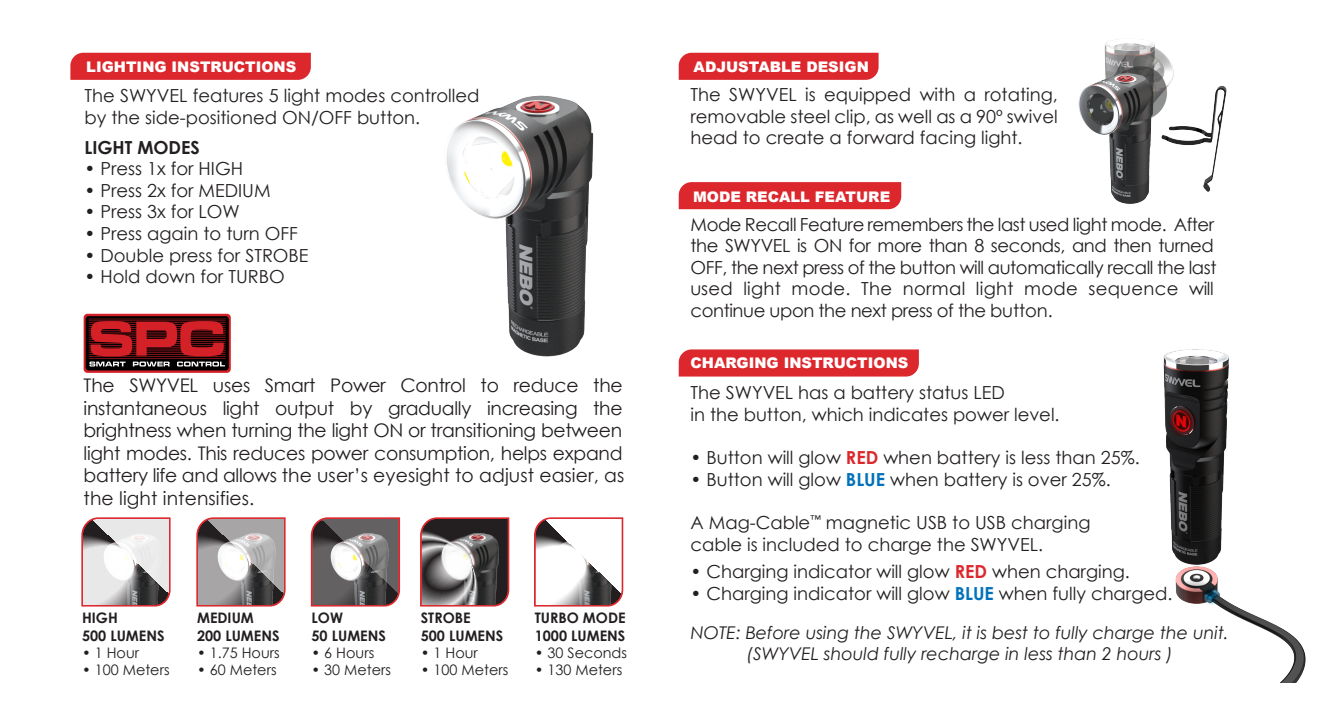
<style>
.page{position:relative;width:1319px;height:723px;background:#fff}
.page>*{position:absolute;margin:0;border:0;box-sizing:border-box;transform-origin:0 0}
.t1{font:18.6px/22.5px "Century Gothic";letter-spacing:-.015em;color:#231f20}
.t2{font:18px/21.6px "Century Gothic";color:#231f20}
.t3{font:18px/21.6px "Century Gothic";letter-spacing:-.025em;color:#231f20}
.t4{font:700 18px "Century Gothic";color:#231f20}
.t5{font:italic 17.4px/21px "Century Gothic";color:#231f20;text-align:center}
.t6{font:900 14.7px "Arial";color:#fff}
.t7{font:14.4px "Century Gothic";color:#231f20}
.t8{font:700 14.4px/17.4px "Century Gothic";color:#231f20}
.s1{font-weight:700;color:#dc272d}
.s2{font-weight:700;color:#0072bc}
</style>
<div class="page">
<img style="left:884px;top:349px;width:422px;height:333px">
<svg style="left:1166px;top:406px;width:30px;height:31px"></svg>
<svg style="left:884px;top:529px;width:385px;height:119px"></svg>
<div style="left:678px;top:349px;width:240px;height:27px;background:#dc272d"></div>
<div style="left:678px;top:53px;width:200px;height:27px;background:#dc272d"></div>
<div style="left:70px;top:53px;width:241px;height:27px;background:#dc272d"></div>
<div style="left:678px;top:182px;width:223px;height:27px;background:#dc272d"></div>
<svg style="left:81px;top:517px;width:90px;height:90px"></svg>
<svg style="left:196px;top:517px;width:90px;height:90px;background:#a59797"></svg>
<svg style="left:310px;top:517px;width:91px;height:90px;background:#817273"></svg>
<svg style="left:534px;top:517px;width:90px;height:90px"></svg>
<svg style="left:420px;top:517px;width:90px;height:90px;background:#736364"></svg>
<img style="left:446px;top:95px;width:148px;height:262px">
<svg style="left:84px;top:314px;width:147px;height:59px"></svg>
<svg style="left:86px;top:316px;width:143px;height:54px;background:#721a1e"></svg>
<img style="left:1078px;top:39px;width:94px;height:165px">
<img style="left:1160px;top:66px;width:67px;height:129px">
<hr style="left:658px;top:10px;width:3px;height:18px;background:#00aeef">
<hr style="left:658px;top:695px;width:3px;height:18px;background:#00aeef">
<p class="t6" style="left:86px;top:56px;width:211px">LIGHTING INSTRUCTIONS</p>
<p class="t2" style="left:84px;top:84px;width:396px">The SWYVEL features 5 light modes controlled by the side-positioned ON/OFF button.</p>
<p class="t4" style="left:84px;top:133px;width:117px">LIGHT MODES</p>
<p class="t2" style="left:84px;top:158px;width:160px">• Press 1x for HIGH</p>
<p class="t2" style="left:84px;top:179px;width:188px">• Press 2x for MEDIUM</p>
<p class="t2" style="left:84px;top:201px;width:157px">• Press 3x for LOW</p>
<p class="t2" style="left:84px;top:222px;width:215px">• Press again to turn OFF</p>
<p class="t2" style="left:84px;top:244px;width:225px">• Double press for STROBE</p>
<p class="t2" style="left:84px;top:266px;width:202px">• Hold down for TURBO</p>
<p class="t1" style="left:84px;top:374px;width:542px">The SWYVEL uses Smart Power Control to reduce the instantaneous light output by gradually increasing the brightness when turning the light ON or transitioning between light modes. This reduces power consumption, helps expand battery life and allows the user’s eyesight to adjust easier, as the light intensifies.</p>
<p class="t8" style="left:82px;top:609px;width:84px">HIGH<br>500 LUMENS</p>
<p class="t7" style="left:82px;top:642px;width:59px">• 1 Hour</p>
<p class="t7" style="left:82px;top:659px;width:89px">• 100 Meters</p>
<p class="t8" style="left:197px;top:609px;width:84px">MEDIUM<br>200 LUMENS</p>
<p class="t7" style="left:197px;top:642px;width:84px">• 1.75 Hours</p>
<p class="t7" style="left:197px;top:659px;width:81px">• 60 Meters</p>
<p class="t8" style="left:311px;top:609px;width:76px">LOW<br>50 LUMENS</p>
<p class="t7" style="left:311px;top:642px;width:64px">• 6 Hours</p>
<p class="t7" style="left:311px;top:659px;width:81px">• 30 Meters</p>
<p class="t8" style="left:421px;top:609px;width:84px">STROBE<br>500 LUMENS</p>
<p class="t7" style="left:421px;top:642px;width:59px">• 1 Hour</p>
<p class="t7" style="left:421px;top:659px;width:89px">• 100 Meters</p>
<p class="t8" style="left:534px;top:609px;width:92px">TURBO MODE<br>1000 LUMENS</p>
<p class="t7" style="left:534px;top:642px;width:94px">• 30 Seconds</p>
<p class="t7" style="left:534px;top:659px;width:89px">• 130 Meters</p>
<p class="t6" style="left:693px;top:56px;width:177px">ADJUSTABLE DESIGN</p>
<p class="t2" style="left:690px;top:84px;width:369px;text-align:justify">The SWYVEL is equipped with a rotating, removable steel clip, as well as a 90º swivel head to create a forward facing light.</p>
<p class="t6" style="left:693px;top:186px;width:199px">MODE RECALL FEATURE</p>
<p class="t3" style="left:690px;top:213px;width:527px">Mode Recall Feature remembers the last used light mode. After the SWYVEL is ON for more than 8 seconds, and then turned OFF, the next press of the button will automatically recall the last used light mode. The normal light mode sequence will continue upon the next press of the button.</p>
<p class="t6" style="left:690px;top:352px;width:219px">CHARGING INSTRUCTIONS</p>
<p class="t2" style="left:690px;top:382px;width:370px">The SWYVEL has a battery status LED<br>in the button, which indicates power level.</p>
<p class="t2" style="left:690px;top:447px;width:450px">• Button will glow <span class="s1">RED</span> when battery is less than 25%.</p>
<p class="t2" style="left:690px;top:468px;width:421px">• Button will glow <span class="s2">BLUE</span> when battery is over 25%.</p>
<p class="t2" style="left:690px;top:511px;width:401px">A Mag-Cable<sup>™</sup> magnetic USB to USB charging cable is included to charge the SWYVEL.</p>
<p class="t2" style="left:690px;top:560px;width:441px">• Charging indicator will glow <span class="s1">RED</span> when charging.</p>
<p class="t2" style="left:690px;top:582px;width:483px">• Charging indicator will glow <span class="s2">BLUE</span> when fully charged.</p>
<p class="t5" style="left:690px;top:622px;width:539px">NOTE: Before using the SWYVEL, it is best to fully charge the unit. (SWYVEL should fully recharge in less than 2 hours )</p>
</div>
